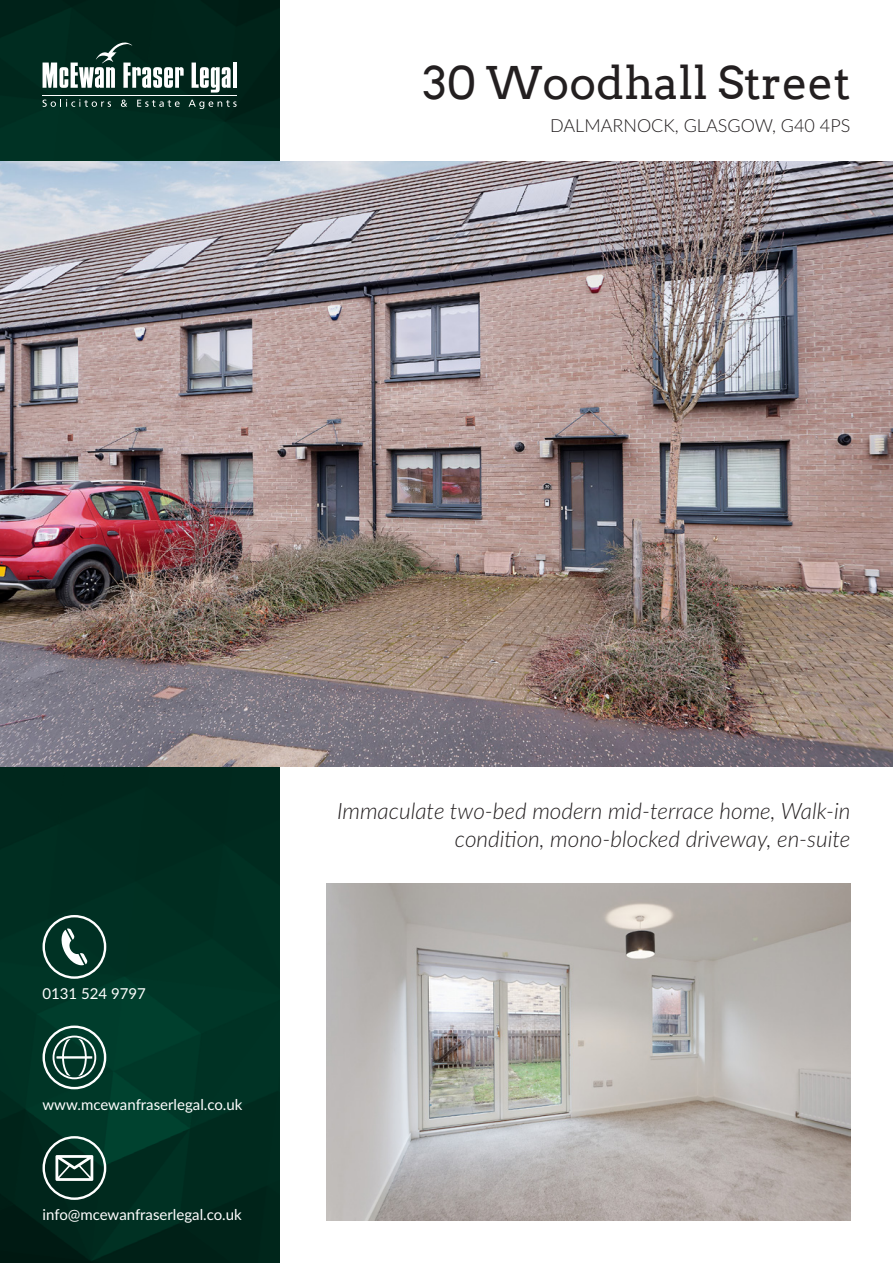
<style>
.page{position:relative;width:893px;height:1263px;background:#fff}
.page>*{position:absolute;margin:0;border:0;box-sizing:border-box;transform-origin:0 0}
.t1{font:45px "Arvo";color:#231f20}
.t2{font:italic 300 22.5px/27px "Lato";color:#231f20;text-align:right}
.t3{font:300 18px "Lato";color:#231f20}
.t4{font:15px "Lato";color:#fff}
</style>
<div class="page">
<img style="left:0;top:0;width:279px;height:1263px">
<img style="left:0;top:162px;width:893px;height:605px">
<svg style="left:43px;top:43px;width:141px;height:45px"></svg>
<svg style="left:192px;top:63px;width:39px;height:30px"></svg>
<hr style="left:233px;top:63px;width:4px;height:25px;background:#fff">
<hr style="left:43px;top:95px;width:194px;height:1px;background:#fff">
<svg style="left:43px;top:99px;width:68px;height:8px"></svg>
<svg style="left:121px;top:100px;width:6px;height:7px"></svg>
<svg style="left:137px;top:100px;width:43px;height:7px"></svg>
<svg style="left:189px;top:100px;width:48px;height:9px"></svg>
<img style="left:326px;top:883px;width:524px;height:337px">
<svg style="left:43px;top:915px;width:63px;height:64px;background:#335a4f"></svg>
<svg style="left:43px;top:1025px;width:63px;height:64px;background:#3a6559"></svg>
<svg style="left:43px;top:1136px;width:63px;height:64px;background:#3a5b52"></svg>
<h1 class="t1" style="left:423px;top:55px;width:429px">30 Woodhall Street</h1>
<p class="t3" style="left:550px;top:113px;width:302px">DALMARNOCK, GLASGOW, G40 4PS</p>
<p class="t4" style="left:43px;top:983px;width:105px">0131 524 9797</p>
<p class="t4" style="left:43px;top:1094px;width:201px">www.mcewanfraserlegal.co.uk</p>
<p class="t4" style="left:43px;top:1204px;width:201px">info@mcewanfraserlegal.co.uk</p>
<p class="t2" style="left:337px;top:797px;width:515px">Immaculate two-bed modern mid-terrace home, Walk-in condition, mono-blocked driveway, en-suite</p>
</div>
